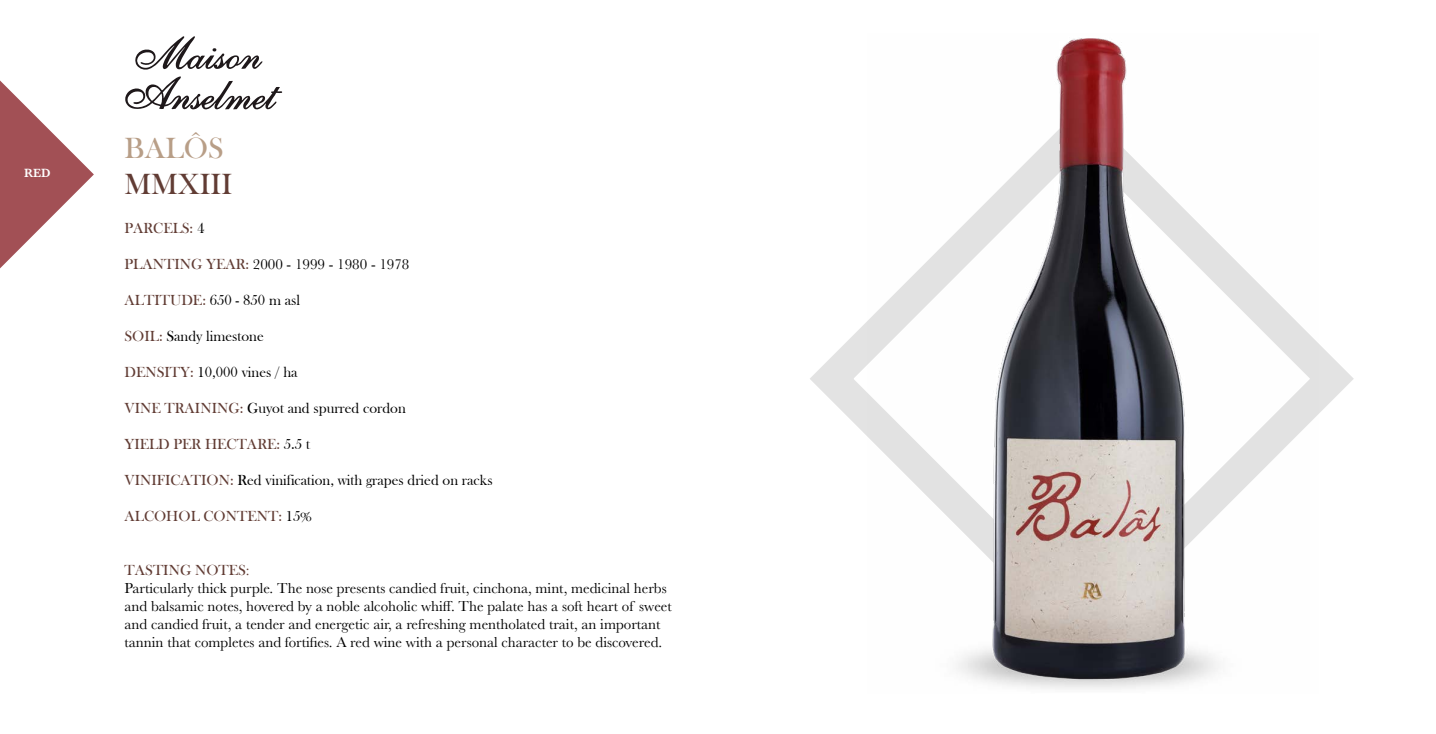
<style>
.page{position:relative;width:1436px;height:734px;background:#fff}
.page>*{position:absolute;margin:0;border:0;box-sizing:border-box;transform-origin:0 0}
.t1{font:30px "Bask Old Face";color:#613c34}
.t2{font:30px "Bask Old Face";color:#b89e87}
.t3{font:15px/18px "Baskerville";color:#000}
.t4{font:15px "Bask Old Face";color:#000}
.t5{font:15px "Bask Old Face";color:#613c34}
.t6{font:600 12.3px "Baskerville";color:#fff}
.s1{color:#000}
.s2{font-family:"Bask Old Face";color:#613c34}
.s3{color:#613c34}
.s4{font-family:"Baskerville"}
</style>
<div class="page">
<svg style="left:0;top:80px;width:94px;height:189px"></svg>
<svg style="left:810px;top:321px;width:544px;height:116px"></svg>
<img style="left:868px;top:38px;width:451px;height:651px">
<svg style="left:125px;top:76px;width:157px;height:34px"></svg>
<svg style="left:135px;top:36px;width:128px;height:34px"></svg>
<p class="t6" style="left:24px;top:164px;width:28px">RED</p>
<h1 class="t2" style="left:125px;top:132px;width:101px">BALÔS</h1>
<h1 class="t1" style="left:125px;top:168px;width:109px">MMXIII</h1>
<p class="t5" style="left:125px;top:220px;width:81px">PARCELS: <span class="s1">4</span></p>
<p class="t3" style="left:125px;top:255px;width:286px"><span class="s2">PLANTING YEAR:</span> 2000 - 1999 - 1980 - 1978</p>
<p class="t4" style="left:125px;top:292px;width:177px"><span class="s3">ALTITUDE:</span> 650 - 850 m asl</p>
<p class="t4" style="left:125px;top:328px;width:141px"><span class="s3">SOIL:</span> Sandy limestone</p>
<p class="t4" style="left:125px;top:364px;width:175px"><span class="s3">DENSITY:</span> 10,000 vines / ha</p>
<p class="t4" style="left:125px;top:400px;width:283px"><span class="s3">VINE TRAINING:</span> Guyot and spurred cordon</p>
<p class="t5" style="left:125px;top:436px;width:187px">YIELD PER HECTARE: <span class="s1">5.5 t</span></p>
<p class="t4" style="left:125px;top:472px;width:370px"><span class="s3">VINIFICATION:</span> Red vinification, with grapes dried on racks</p>
<p class="t5" style="left:125px;top:508px;width:189px">ALCOHOL CONTENT: <span class="s1">15%</span></p>
<p class="t5" style="left:125px;top:562px;width:127px">TASTING NOTES<span class="s4">:</span></p>
<p class="t3" style="left:125px;top:579px;width:549px">Particularly thick purple. The nose presents candied fruit, cinchona, mint, medicinal herbs and balsamic notes, hovered by a noble alcoholic whiff. The palate has a soft heart of sweet and candied fruit, a tender and energetic air, a refreshing mentholated trait, an important tannin that completes and fortifies. A red wine with a personal character to be discovered.</p>
</div>
